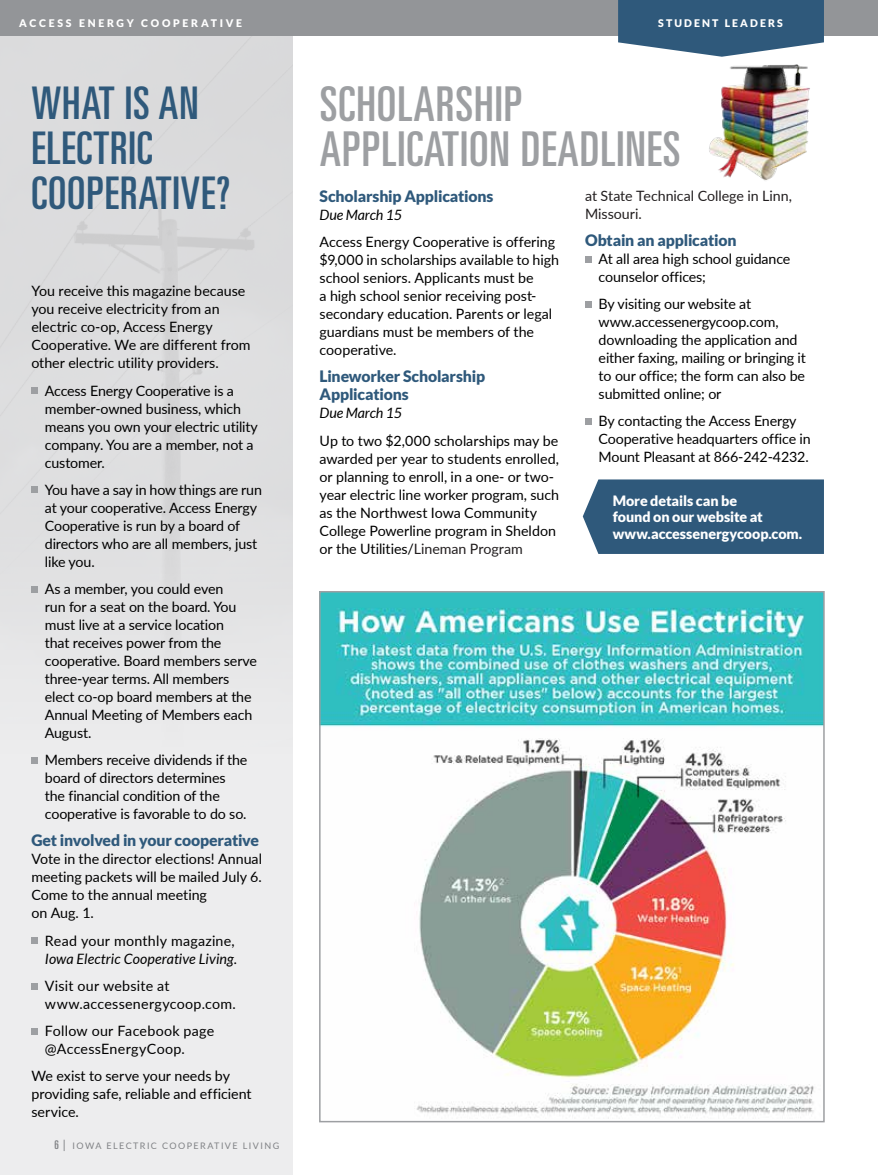
<style>
.page{position:relative;width:878px;height:1175px;background:#fff}
.page>*{position:absolute;margin:0;border:0;box-sizing:border-box;transform-origin:0 0}
.t1{font:ultra-condensed 48px/45px "Univers LT Std";letter-spacing:.02em;color:#9d9fa2}
.t2{font:ultra-condensed 45px/45px "Univers LT Std";letter-spacing:.02em;color:#2f597b}
.t3{font:900 15.75px/18px "Lato";letter-spacing:-.01em;color:#2f597b}
.t4{font:14.25px/18px "Lato";letter-spacing:-.01em;color:#000}
.t5{font:14.25px/18px "Lato";letter-spacing:.02em;color:#000}
.t6{font:900 14.25px/16.5px "Lato";letter-spacing:-.005em;color:#fff}
.t7{font:italic 14.25px "Lato";letter-spacing:.005em;color:#000}
.t8{font:14.25px/18px "Lato";letter-spacing:-.005em;color:#221e1f}
.t9{font:14.25px "Lato";letter-spacing:.015em;color:#000}
.t10{font:900 10.5px "Lato";letter-spacing:.26em;color:#fff}
.t11{font:900 10.5px "Lato";letter-spacing:.2em;color:#fff}
.t12{font:9px "Lato";letter-spacing:.16em;color:#808285}
.s1{font-family:"Univers LT Std";font-stretch:ultra-condensed;font-size:12px}
.s2{font-size:12px}
.s3{color:#221e1f}
</style>
<div class="page">
<div style="left:0;top:33px;width:292px;height:1141px;background:#e2e2e3"></div>
<div style="left:582px;top:479px;width:242px;height:75px;background:#2f597b"></div>
<div style="left:0;top:0;width:878px;height:35px;background:#939598"></div>
<div style="left:618px;top:0;width:206px;height:53px;background:#2f597b"></div>
<div style="left:585px;top:256px;width:7px;height:6px;background:#9d9fa2"></div>
<div style="left:585px;top:301px;width:7px;height:7px;background:#9d9fa2"></div>
<div style="left:585px;top:418px;width:7px;height:7px;background:#9d9fa2"></div>
<div style="left:31px;top:387px;width:7px;height:7px;background:#9d9fa2"></div>
<div style="left:31px;top:486px;width:7px;height:7px;background:#9d9fa2"></div>
<div style="left:31px;top:586px;width:7px;height:6px;background:#9d9fa2"></div>
<div style="left:31px;top:757px;width:7px;height:6px;background:#9d9fa2"></div>
<div style="left:31px;top:937px;width:7px;height:7px;background:#9d9fa2"></div>
<div style="left:31px;top:982px;width:7px;height:7px;background:#9d9fa2"></div>
<div style="left:31px;top:1027px;width:7px;height:7px;background:#9d9fa2"></div>
<img style="left:322px;top:594px;width:499px;height:525px">
<div style="left:319px;top:591px;width:505px;height:531px;border:2px solid #9d9fa2"></div>
<img style="left:693px;top:49px;width:131px;height:132px">
<p class="t10" style="left:19px;top:17px;width:224px">ACCESS ENERGY COOPERATIVE</p>
<p class="t11" style="left:658px;top:17px;width:126px">STUDENT LEADERS</p>
<h2 class="t2" style="left:31px;top:81px;width:200px">WHAT IS AN<br>ELECTRIC<br>COOPERATIVE?</h2>
<p class="t4" style="left:31px;top:281px;width:221px">You receive this magazine because you receive electricity from an electric co-op, Access Energy Cooperative. We are different from other electric utility providers.</p>
<p class="t4" style="left:45px;top:381px;width:214px">Access Energy Cooperative is a member-owned business, which means you own your electric utility company. You are a member, not a customer.</p>
<p class="t4" style="left:45px;top:480px;width:219px">You have a say in how things are run at your cooperative. Access Energy<br>Cooperative is run by a board of directors who are all members, just like you.</p>
<p class="t4" style="left:45px;top:579px;width:213px">As a member, you could even<br>run for a seat on the board. You must live at a service location<br>that receives power from the cooperative. Board members serve three-year terms. All members elect co-op board members at the<br>Annual Meeting of Members each<br>August.</p>
<p class="t4" style="left:45px;top:750px;width:204px">Members receive dividends if the board of directors determines the financial condition of the cooperative is favorable to do so.</p>
<p class="t3" style="left:31px;top:831px;width:229px">Get involved in your cooperative</p>
<p class="t4" style="left:31px;top:849px;width:232px">Vote in the director elections! Annual meeting packets will be mailed July 6.<br>Come to the annual meeting<br>on Aug. 1.</p>
<p class="t9" style="left:45px;top:930px;width:191px">Read your monthly magazine,</p>
<p class="t7" style="left:45px;top:950px;width:194px">Iowa Electric Cooperative Living.</p>
<p class="t5" style="left:45px;top:976px;width:192px">Visit our website at www.accessenergycoop.com.</p>
<p class="t5" style="left:45px;top:1021px;width:171px">Follow our Facebook page @AccessEnergyCoop.</p>
<p class="t4" style="left:31px;top:1066px;width:222px">We exist to serve your needs by providing safe, reliable and efficient service.</p>
<p class="t12" style="left:55px;top:1139px;width:226px"><span class="s1">6</span> <span class="s2">|</span> IOWA ELECTRIC COOPERATIVE LIVING</p>
<h1 class="t1" style="left:320px;top:82px;width:362px">SCHOLARSHIP<br>APPLICATION DEADLINES</h1>
<p class="t3" style="left:319px;top:187px;width:175px">Scholarship Applications</p>
<p class="t7" style="left:319px;top:207px;width:84px">Due March 15</p>
<p class="t4" style="left:319px;top:232px;width:241px">Access Energy Cooperative is offering $9,000 in scholarships available to high school seniors. Applicants must be<br>a high school senior receiving post&shy;secondary education. Parents or legal guardians must be members of the cooperative.</p>
<p class="t3" style="left:319px;top:367px;width:167px">Lineworker Scholarship<br>Applications</p>
<p class="t7" style="left:319px;top:405px;width:84px">Due March 15</p>
<p class="t4" style="left:319px;top:431px;width:241px">Up to two $2,000 scholarships may be awarded per year to students enrolled, or planning to enroll, in a one- or two&shy;year electric line worker program, such as the Northwest Iowa Community College Powerline program in Sheldon or the Utilities/<span class="s3">Lineman Program</span></p>
<p class="t8" style="left:585px;top:186px;width:208px">at State Technical College in Linn,<br>Missouri.</p>
<p class="t3" style="left:585px;top:231px;width:153px">Obtain an application</p>
<p class="t4" style="left:598px;top:249px;width:193px">At all area high school guidance counselor offices;</p>
<p class="t4" style="left:598px;top:294px;width:209px">By visiting our website at www.accessenergycoop.com, downloading the application and either faxing, mailing or bringing it to our office; the form can also be submitted online; or</p>
<p class="t4" style="left:598px;top:411px;width:214px">By contacting the Access Energy<br>Cooperative headquarters office in<br>Mount Pleasant at 866-242-4232.</p>
<p class="t6" style="left:612px;top:492px;width:191px">More details can be<br>found on our website at www.accessenergycoop.com.</p>
</div>
